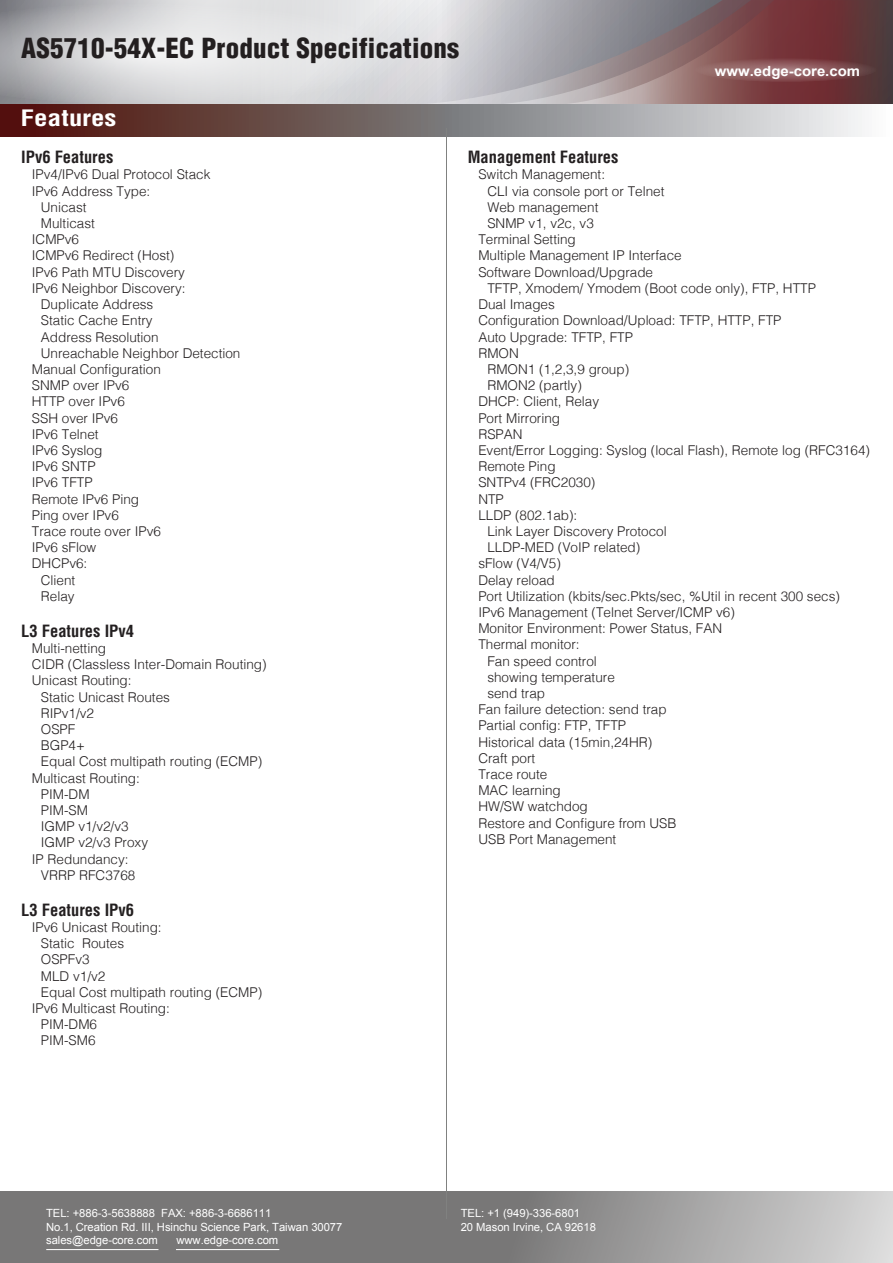
<style>
.page{position:relative;width:893px;height:1263px;background:#fff}
.page>*{position:absolute;margin:0;border:0;box-sizing:border-box;transform-origin:0 0}
.t1{font:900 condensed 27px "Helvetica";letter-spacing:.005em;color:#231f20}
.t2{font:700 condensed 22.05px "Helvetica";color:#fff;scale:1.22 1}
.t3{font:700 condensed 16.5px "Helvetica";color:#231f20}
.t4{font:700 14.1px "Arial";color:#fff;scale:1.06 1}
.t5{font:300 13.5px "Helvetica";color:#231f20}
.t6{font:11.25px/13.5px "Arial";letter-spacing:-.005em;color:#fff}
</style>
<div class="page">
<div style="left:0;top:1191px;width:893px;height:72px;background:#787777"></div>
<svg style="left:541px;top:1191px;width:352px;height:72px;background:#adacac"></svg>
<hr style="left:46px;top:1249px;width:112px;height:1px;background:#fff">
<hr style="left:176px;top:1249px;width:103px;height:1px;background:#fff">
<svg style="left:0;top:0;width:403px;height:105px;background:#d3d3d5"></svg>
<svg style="left:409px;top:0;width:81px;height:105px;background:#d6d6d9"></svg>
<svg style="left:490px;top:0;width:403px;height:105px;background:#8b7276"></svg>
<svg style="left:695px;top:58px;width:182px;height:24px;background:#8a595b"></svg>
<svg style="left:0;top:105px;width:862px;height:31px;background:#8a7978"></svg>
<hr style="left:446px;top:129px;width:1px;height:1090px;background:#808180">
<h1 class="t1" style="left:21px;top:31px;width:439px">AS5710-54X-EC Product Specifications</h1>
<p class="t4" style="left:715px;top:61px;width:139px">www.edge-core.com</p>
<h2 class="t2" style="left:21px;top:104px;width:80px">Features</h2>
<p class="t3" style="left:21px;top:147px;width:94px">IPv6 Features</p>
<p class="t5" style="left:32px;top:164px;width:180px">IPv4/IPv6 Dual Protocol Stack</p>
<p class="t5" style="left:32px;top:180px;width:120px">IPv6 Address Type:</p>
<p class="t5" style="left:41px;top:196px;width:47px">Unicast</p>
<p class="t5" style="left:41px;top:212px;width:56px">Multicast</p>
<p class="t5" style="left:32px;top:229px;width:49px">ICMPv6</p>
<p class="t5" style="left:32px;top:245px;width:144px">ICMPv6 Redirect (Host)</p>
<p class="t5" style="left:32px;top:261px;width:155px">IPv6 Path MTU Discovery</p>
<p class="t5" style="left:32px;top:277px;width:155px">IPv6 Neighbor Discovery:</p>
<p class="t5" style="left:41px;top:293px;width:114px">Duplicate Address</p>
<p class="t5" style="left:41px;top:310px;width:113px">Static Cache Entry</p>
<p class="t5" style="left:41px;top:326px;width:119px">Address Resolution</p>
<p class="t5" style="left:41px;top:342px;width:201px">Unreachable Neighbor Detection</p>
<p class="t5" style="left:32px;top:358px;width:131px">Manual Configuration</p>
<p class="t5" style="left:32px;top:374px;width:99px">SNMP over IPv6</p>
<p class="t5" style="left:32px;top:391px;width:95px">HTTP over IPv6</p>
<p class="t5" style="left:32px;top:407px;width:88px">SSH over IPv6</p>
<p class="t5" style="left:32px;top:423px;width:68px">IPv6 Telnet</p>
<p class="t5" style="left:32px;top:439px;width:72px">IPv6 Syslog</p>
<p class="t5" style="left:32px;top:455px;width:65px">IPv6 SNTP</p>
<p class="t5" style="left:32px;top:472px;width:62px">IPv6 TFTP</p>
<p class="t5" style="left:32px;top:488px;width:109px">Remote IPv6 Ping</p>
<p class="t5" style="left:32px;top:504px;width:89px">Ping over IPv6</p>
<p class="t5" style="left:32px;top:520px;width:131px">Trace route over IPv6</p>
<p class="t5" style="left:32px;top:536px;width:66px">IPv6 sFlow</p>
<p class="t5" style="left:32px;top:553px;width:57px">DHCPv6:</p>
<p class="t5" style="left:41px;top:569px;width:36px">Client</p>
<p class="t5" style="left:41px;top:585px;width:35px">Relay</p>
<p class="t3" style="left:21px;top:620px;width:114px">L3 Features IPv4</p>
<p class="t5" style="left:32px;top:637px;width:76px">Multi-netting</p>
<p class="t5" style="left:32px;top:653px;width:236px">CIDR (Classless Inter-Domain Routing)</p>
<p class="t5" style="left:32px;top:670px;width:101px">Unicast Routing:</p>
<p class="t5" style="left:41px;top:686px;width:131px">Static Unicast Routes</p>
<p class="t5" style="left:41px;top:702px;width:55px">RIPv1/v2</p>
<p class="t5" style="left:41px;top:718px;width:36px">OSPF</p>
<p class="t5" style="left:41px;top:734px;width:46px">BGP4+</p>
<p class="t5" style="left:41px;top:751px;width:223px">Equal Cost multipath routing (ECMP)</p>
<p class="t5" style="left:32px;top:767px;width:110px">Multicast Routing:</p>
<p class="t5" style="left:41px;top:783px;width:50px">PIM-DM</p>
<p class="t5" style="left:41px;top:799px;width:49px">PIM-SM</p>
<p class="t5" style="left:41px;top:815px;width:89px">IGMP v1/v2/v3</p>
<p class="t5" style="left:41px;top:832px;width:109px">IGMP v2/v3 Proxy</p>
<p class="t5" style="left:32px;top:848px;width:98px">IP Redundancy:</p>
<p class="t5" style="left:41px;top:864px;width:96px">VRRP RFC3768</p>
<p class="t3" style="left:21px;top:899px;width:114px">L3 Features IPv6</p>
<p class="t5" style="left:32px;top:916px;width:131px">IPv6 Unicast Routing:</p>
<p class="t5" style="left:41px;top:932px;width:85px">Static Routes</p>
<p class="t5" style="left:41px;top:949px;width:50px">OSPFv3</p>
<p class="t5" style="left:41px;top:965px;width:66px">MLD v1/v2</p>
<p class="t5" style="left:41px;top:981px;width:223px">Equal Cost multipath routing (ECMP)</p>
<p class="t5" style="left:32px;top:997px;width:140px">IPv6 Multicast Routing:</p>
<p class="t5" style="left:41px;top:1013px;width:58px">PIM-DM6</p>
<p class="t5" style="left:41px;top:1030px;width:56px">PIM-SM6</p>
<p class="t3" style="left:468px;top:147px;width:152px">Management Features</p>
<p class="t5" style="left:478px;top:164px;width:128px">Switch Management:</p>
<p class="t5" style="left:487px;top:180px;width:179px">CLI via console port or Telnet</p>
<p class="t5" style="left:487px;top:196px;width:113px">Web management</p>
<p class="t5" style="left:487px;top:212px;width:108px">SNMP v1, v2c, v3</p>
<p class="t5" style="left:478px;top:229px;width:99px">Terminal Setting</p>
<p class="t5" style="left:478px;top:245px;width:205px">Multiple Management IP Interface</p>
<p class="t5" style="left:478px;top:261px;width:176px">Software Download/Upgrade</p>
<p class="t5" style="left:487px;top:277px;width:330px">TFTP, Xmodem/ Ymodem (Boot code only), FTP, HTTP</p>
<p class="t5" style="left:478px;top:293px;width:78px">Dual Images</p>
<p class="t5" style="left:478px;top:310px;width:305px">Configuration Download/Upload: TFTP, HTTP, FTP</p>
<p class="t5" style="left:478px;top:326px;width:156px">Auto Upgrade: TFTP, FTP</p>
<p class="t5" style="left:478px;top:342px;width:42px">RMON</p>
<p class="t5" style="left:487px;top:358px;width:143px">RMON1 (1,2,3,9 group)</p>
<p class="t5" style="left:487px;top:374px;width:96px">RMON2 (partly)</p>
<p class="t5" style="left:478px;top:391px;width:122px">DHCP: Client, Relay</p>
<p class="t5" style="left:478px;top:407px;width:83px">Port Mirroring</p>
<p class="t5" style="left:478px;top:423px;width:46px">RSPAN</p>
<p class="t5" style="left:478px;top:439px;width:393px">Event/Error Logging: Syslog (local Flash), Remote log (RFC3164)</p>
<p class="t5" style="left:478px;top:455px;width:79px">Remote Ping</p>
<p class="t5" style="left:478px;top:472px;width:119px">SNTPv4 (FRC2030)</p>
<p class="t5" style="left:478px;top:488px;width:27px">NTP</p>
<p class="t5" style="left:478px;top:504px;width:101px">LLDP (802.1ab):</p>
<p class="t5" style="left:487px;top:520px;width:181px">Link Layer Discovery Protocol</p>
<p class="t5" style="left:487px;top:536px;width:155px">LLDP-MED (VoIP related)</p>
<p class="t5" style="left:478px;top:553px;width:84px">sFlow (V4/V5)</p>
<p class="t5" style="left:478px;top:569px;width:78px">Delay reload</p>
<p class="t5" style="left:478px;top:585px;width:363px">Port Utilization (kbits/sec.Pkts/sec, %Util in recent 300 secs)</p>
<p class="t5" style="left:478px;top:601px;width:258px">IPv6 Management (Telnet Server/ICMP v6)</p>
<p class="t5" style="left:478px;top:617px;width:245px">Monitor Environment: Power Status, FAN</p>
<p class="t5" style="left:478px;top:634px;width:103px">Thermal monitor:</p>
<p class="t5" style="left:487px;top:650px;width:111px">Fan speed control</p>
<p class="t5" style="left:487px;top:666px;width:129px">showing temperature</p>
<p class="t5" style="left:487px;top:682px;width:59px">send trap</p>
<p class="t5" style="left:478px;top:698px;width:190px">Fan failure detection: send trap</p>
<p class="t5" style="left:478px;top:715px;width:149px">Partial config: FTP, TFTP</p>
<p class="t5" style="left:478px;top:731px;width:176px">Historical data (15min,24HR)</p>
<p class="t5" style="left:478px;top:747px;width:59px">Craft port</p>
<p class="t5" style="left:478px;top:763px;width:71px">Trace route</p>
<p class="t5" style="left:478px;top:779px;width:84px">MAC learning</p>
<p class="t5" style="left:478px;top:796px;width:111px">HW/SW watchdog</p>
<p class="t5" style="left:478px;top:812px;width:200px">Restore and Configure from USB</p>
<p class="t5" style="left:478px;top:828px;width:140px">USB Port Management</p>
<p class="t6" style="left:46px;top:1207px;width:298px">TEL: +886-3-5638888 FAX: +886-3-6686111<br>No.1, Creation Rd. III, Hsinchu Science Park, Taiwan 30077 sales@edge-core.com</p>
<p class="t6" style="left:176px;top:1234px;width:103px">www.edge-core.com</p>
<p class="t6" style="left:461px;top:1207px;width:137px">TEL: +1 (949)-336-6801<br>20 Mason Irvine, CA 92618</p>
</div>
